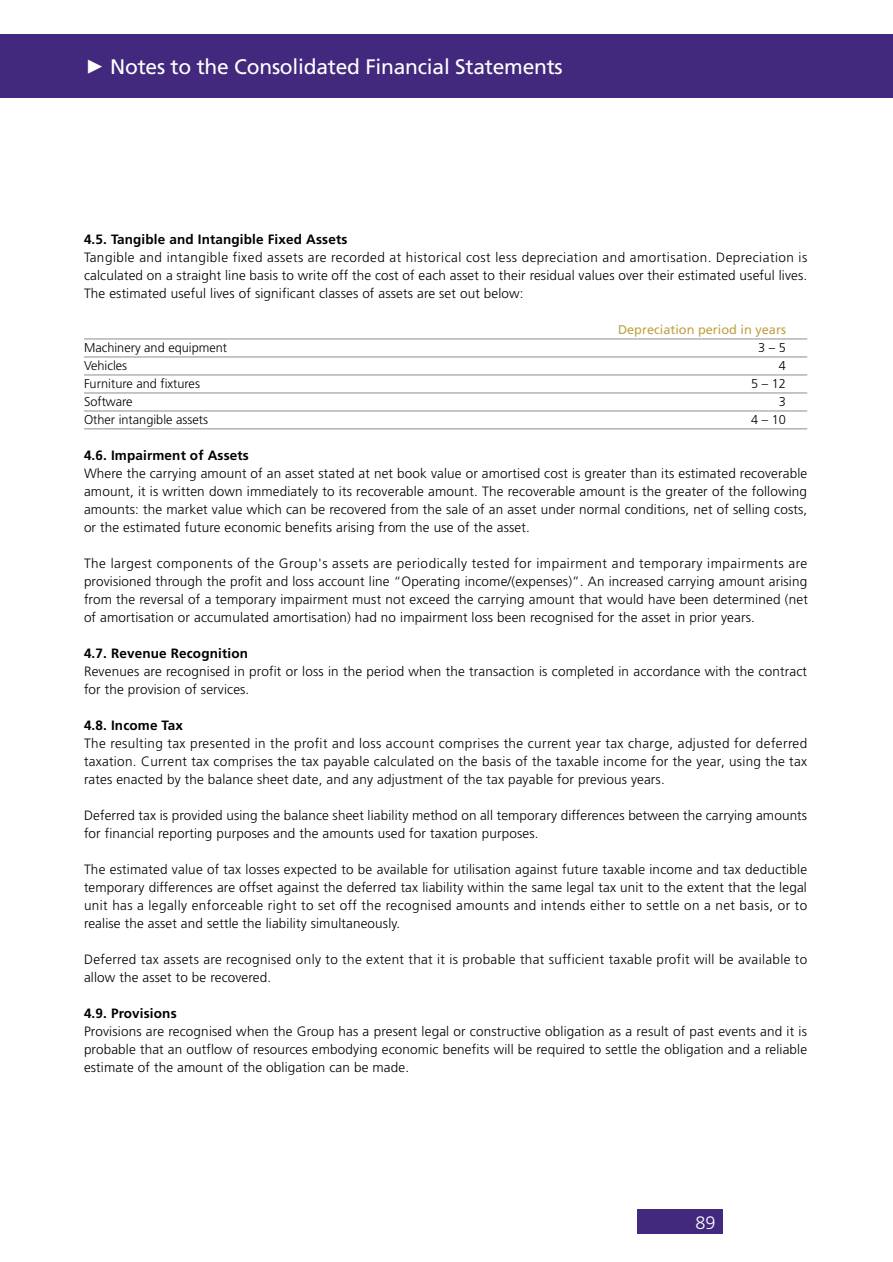
<style>
.page{position:relative;width:893px;height:1262px;background:#fff}
.page>*{position:absolute;margin:0;border:0;box-sizing:border-box;transform-origin:0 0}
.t1{font:21px "Frutiger CE";letter-spacing:-.01em;color:#fff}
.t2{font:300 18px "Frutiger CE";color:#fff}
.t3{font:300 13.5px/18px "Frutiger CE";letter-spacing:.01em;color:#000;text-align:justify}
.t4{font:700 13.5px "Frutiger CE";letter-spacing:.01em;color:#000}
.t5{font:300 12.75px "Frutiger CE";color:#000}
.t6{font:12.75px "Frutiger CE";color:#bea344}
.s1{font-family:"European Pi Four";font-size:18px}
</style>
<div class="page">
<hr style="left:84px;top:338px;width:723px;height:2px;background:#b3b3b3">
<hr style="left:84px;top:356px;width:723px;height:2px;background:#b3b3b3">
<hr style="left:84px;top:374px;width:723px;height:2px;background:#b3b3b3">
<hr style="left:84px;top:392px;width:723px;height:2px;background:#b3b3b3">
<hr style="left:84px;top:410px;width:723px;height:2px;background:#b3b3b3">
<hr style="left:84px;top:428px;width:723px;height:1px;background:#b3b3b3">
<div style="left:637px;top:1209px;width:85px;height:24px;background:#42297d"></div>
<div style="left:0;top:34px;width:892px;height:64px;background:#42297d"></div>
<h1 class="t1" style="left:86px;top:57px;width:478px"><span class="s1">-</span> Notes to the Consolidated Financial Statements</h1>
<p class="t4" style="left:84px;top:233px;width:265px">4.5. Tangible and Intangible Fixed Assets</p>
<p class="t3" style="left:84px;top:249px;width:724px">Tangible and intangible fixed assets are recorded at historical cost less depreciation and amortisation. Depreciation is calculated on a straight line basis to write off the cost of each asset to their residual values over their estimated useful lives.<br>The estimated useful lives of significant classes of assets are set out below:</p>
<p class="t6" style="left:618px;top:323px;width:169px">Depreciation period in years</p>
<p class="t5" style="left:84px;top:341px;width:145px">Machinery and equipment</p>
<p class="t5" style="left:758px;top:341px;width:29px">3 – 5</p>
<p class="t5" style="left:84px;top:359px;width:45px">Vehicles</p>
<p class="t5" style="left:778px;top:359px;width:9px">4</p>
<p class="t5" style="left:84px;top:377px;width:117px">Furniture and fixtures</p>
<p class="t5" style="left:751px;top:377px;width:36px">5 – 12</p>
<p class="t5" style="left:84px;top:395px;width:50px">Software</p>
<p class="t5" style="left:778px;top:395px;width:9px">3</p>
<p class="t5" style="left:84px;top:413px;width:125px">Other intangible assets</p>
<p class="t5" style="left:751px;top:413px;width:36px">4 – 10</p>
<p class="t4" style="left:84px;top:449px;width:166px">4.6. Impairment of Assets</p>
<p class="t3" style="left:84px;top:465px;width:724px">Where the carrying amount of an asset stated at net book value or amortised cost is greater than its estimated recoverable amount, it is written down immediately to its recoverable amount. The recoverable amount is the greater of the following amounts: the market value which can be recovered from the sale of an asset under normal conditions, net of selling costs, or the estimated future economic benefits arising from the use of the asset.</p>
<p class="t3" style="left:84px;top:555px;width:725px">The largest components of the Group's assets are periodically tested for impairment and temporary impairments are provisioned through the profit and loss account line “Operating income/(expenses)”. An increased carrying amount arising from the reversal of a temporary impairment must not exceed the carrying amount that would have been determined (net of amortisation or accumulated amortisation) had no impairment loss been recognised for the asset in prior years.</p>
<p class="t4" style="left:84px;top:647px;width:165px">4.7. Revenue Recognition</p>
<p class="t3" style="left:84px;top:663px;width:724px">Revenues are recognised in profit or loss in the period when the transaction is completed in accordance with the contract for the provision of services.</p>
<p class="t4" style="left:84px;top:719px;width:100px">4.8. Income Tax</p>
<p class="t3" style="left:84px;top:735px;width:724px">The resulting tax presented in the profit and loss account comprises the current year tax charge, adjusted for deferred taxation. Current tax comprises the tax payable calculated on the basis of the taxable income for the year, using the tax rates enacted by the balance sheet date, and any adjustment of the tax payable for previous years.</p>
<p class="t3" style="left:84px;top:807px;width:724px">Deferred tax is provided using the balance sheet liability method on all temporary differences between the carrying amounts for financial reporting purposes and the amounts used for taxation purposes.</p>
<p class="t3" style="left:84px;top:861px;width:724px">The estimated value of tax losses expected to be available for utilisation against future taxable income and tax deductible temporary differences are offset against the deferred tax liability within the same legal tax unit to the extent that the legal unit has a legally enforceable right to set off the recognised amounts and intends either to settle on a net basis, or to realise the asset and settle the liability simultaneously.</p>
<p class="t3" style="left:84px;top:951px;width:724px">Deferred tax assets are recognised only to the extent that it is probable that sufficient taxable profit will be available to allow the asset to be recovered.</p>
<p class="t4" style="left:84px;top:1007px;width:94px">4.9. Provisions</p>
<p class="t3" style="left:84px;top:1023px;width:724px">Provisions are recognised when the Group has a present legal or constructive obligation as a result of past events and it is probable that an outflow of resources embodying economic benefits will be required to settle the obligation and a reliable estimate of the amount of the obligation can be made.</p>
<h2 class="t2" style="left:695px;top:1213px;width:22px">89</h2>
</div>
